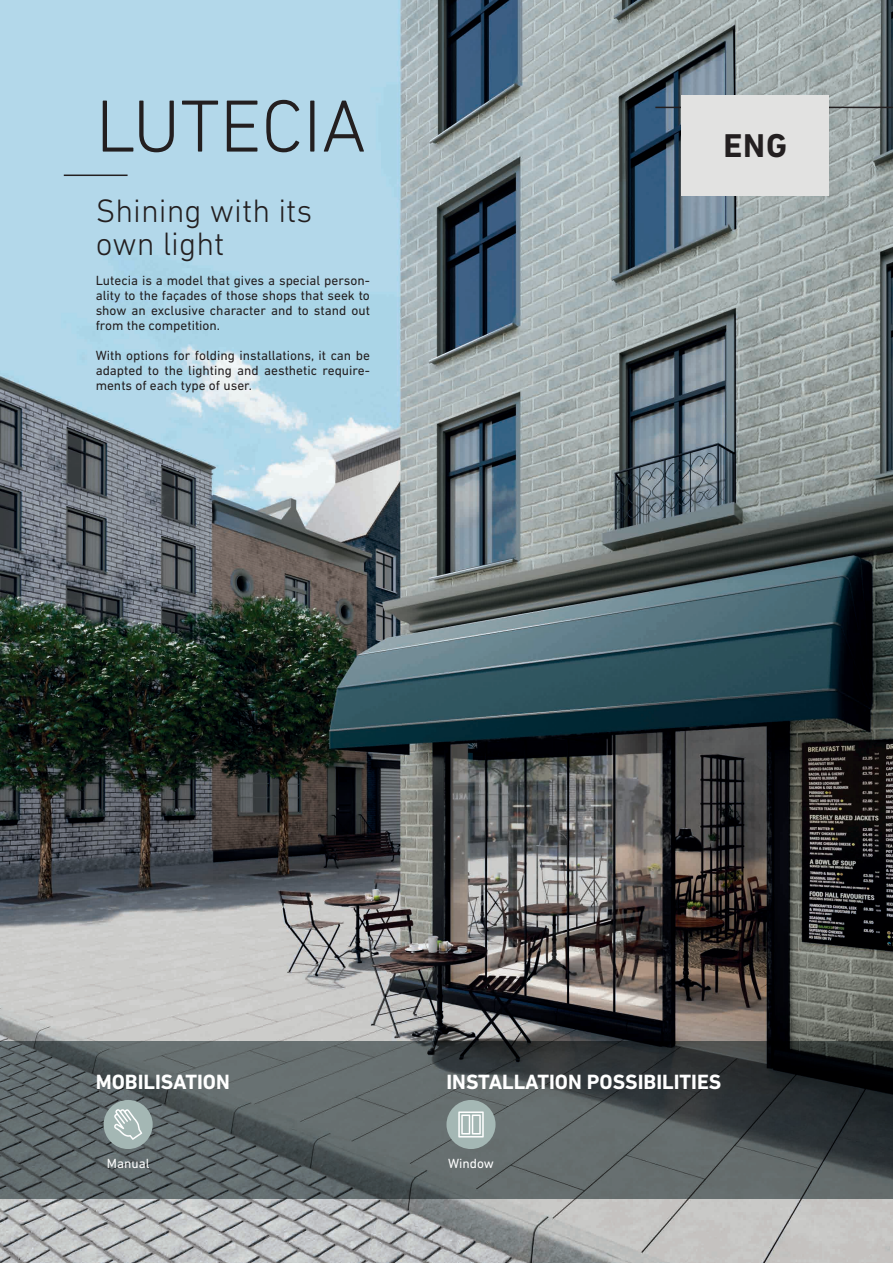
<style>
.page{position:relative;width:893px;height:1263px;background:#fff}
.page>*{position:absolute;margin:0;border:0;box-sizing:border-box;transform-origin:0 0}
._0_0_2_Titulo_Modelo{font:300 75px "DIN Next LT Pro";color:#231f20}
.titulo_separata_cast{font:700 33.6px "DIN Next LT Pro";color:#231f20}
._0_1_1_Claim_Modelo{font:300 33px/33px "DIN Next LT Pro";color:#231f20}
._0_2_2_Titulo_2_Nive{font:700 21px "DIN Next LT Pro";color:#fff}
._0_3_Texto_General{font:13.5px/15px "DIN Next LT Pro";color:#231f20;text-align:justify}
._0_3_Texto_General-2{font:13.5px "DIN Next LT Pro";color:#fff}
._0_4_Texto_General{font:13.5px "DIN Next LT Pro";color:#fff}
</style>
<div class="page">
<img style="left:0;top:0;width:893px;height:1263px">
<hr style="left:655px;top:107px;width:238px;height:1px;background:#231f20">
<div style="left:681px;top:95px;width:148px;height:101px;background:#e2e2e1"></div>
<svg style="left:0;top:1041px;width:893px;height:158px;background:#51585a"></svg>
<div style="left:104px;top:1100px;width:49px;height:49px;background:#a4b7b4;border-radius:50%"></div>
<svg style="left:114px;top:1109px;width:28px;height:31px"></svg>
<div style="left:446px;top:1100px;width:50px;height:49px;background:#a4b7b4;border-radius:50%"></div>
<svg style="left:458px;top:1111px;width:26px;height:26px"></svg>
<hr style="left:64px;top:175px;width:64px;height:1px;background:#231f20">
<p class="_0_0_2_Titulo_Modelo" style="left:96px;top:83px;width:272px">LUTECIA</p>
<p class="_0_1_1_Claim_Modelo" style="left:96px;top:194px;width:218px">Shining with its own light</p>
<p class="_0_3_Texto_General" style="left:96px;top:273px;width:276px">Lutecia is a model that gives a special person&shy;ality to the façades of those shops that seek to show an exclusive character and to stand out from the competition.</p>
<p class="_0_3_Texto_General" style="left:96px;top:348px;width:276px">With options for folding installations, it can be adapted to the lighting and aesthetic require&shy;ments of each type of user.</p>
<p class="titulo_separata_cast" style="left:723px;top:126px;width:65px">ENG</p>
<p class="_0_2_2_Titulo_2_Nive" style="left:96px;top:1069px;width:136px">MOBILISATION</p>
<p class="_0_3_Texto_General-2" style="left:107px;top:1155px;width:44px">Manual</p>
<p class="_0_2_2_Titulo_2_Nive" style="left:446px;top:1069px;width:276px">INSTALLATION POSSIBILITIES</p>
<p class="_0_4_Texto_General" style="left:448px;top:1155px;width:48px">Window</p>
</div>
